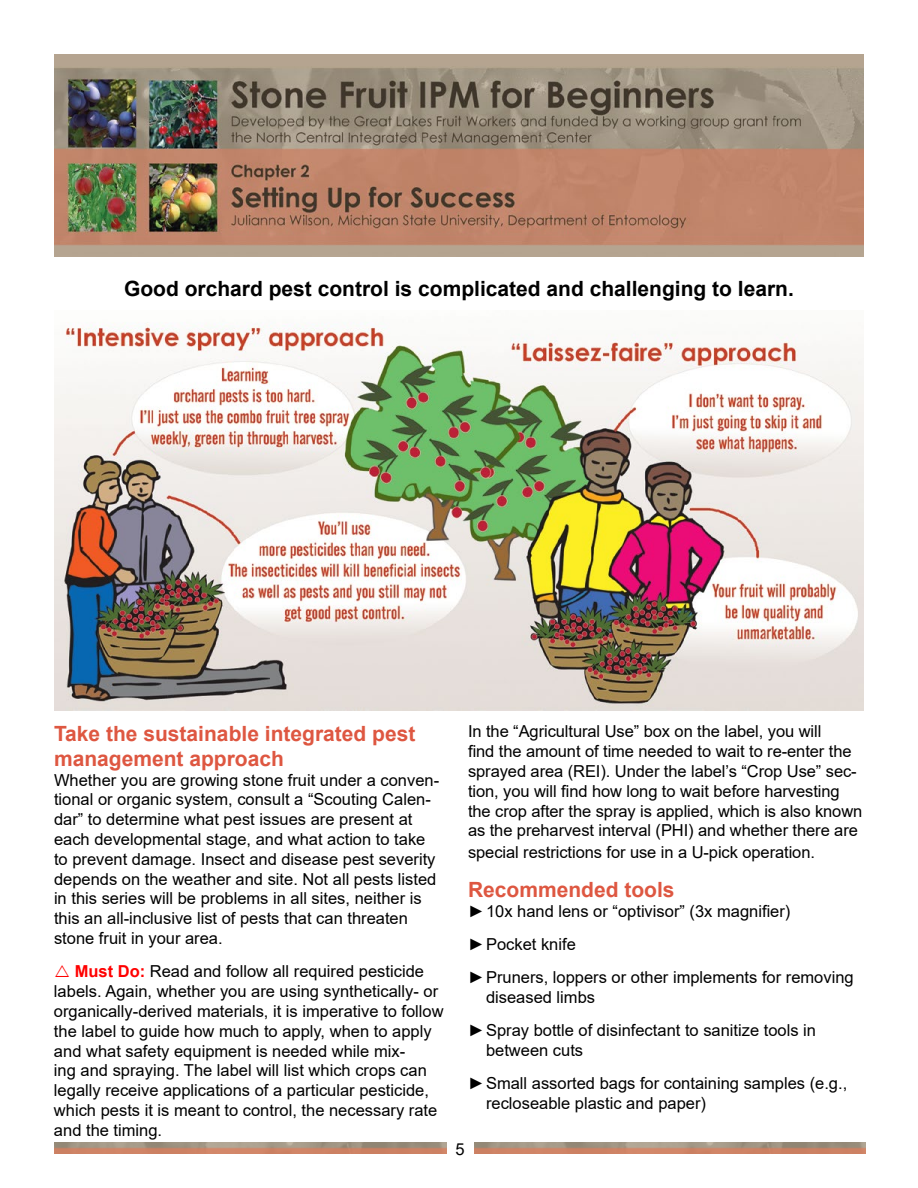
<style>
.page{position:relative;width:918px;height:1188px;background:#fff}
.page>*{position:absolute;margin:0;border:0;box-sizing:border-box;transform-origin:0 0}
.Subhead_-_Stone_frui{font:700 21px/25.2px "Arial";color:#de5741}
.Subhead_-_Stone_frui-2{font:700 21px "Arial";color:#000}
.Text_-_stone_fruit{font:16.5px/19.8px "Arial";color:#000}
.s1{font-weight:700;color:#f00}
</style>
<div class="page">
<img style="left:474px;top:1143px;width:391px;height:10px">
<img style="left:54px;top:54px;width:810px;height:202px">
<img style="left:54px;top:322px;width:810px;height:388px">
<img style="left:54px;top:1143px;width:392px;height:10px">
<p class="Subhead_-_Stone_frui-2" style="left:124px;top:274px;width:671px">Good orchard pest control is complicated and challenging to learn.</p>
<p class="Subhead_-_Stone_frui" style="left:54px;top:721px;width:363px">Take the sustainable integrated pest management approach</p>
<p class="Text_-_stone_fruit" style="left:54px;top:770px;width:387px">Whether you are growing stone fruit under a conven&shy;tional or organic system, consult a “Scouting Calen&shy;dar” to determine what pest issues are present at each developmental stage, and what action to take to prevent damage. Insect and disease pest severity depends on the weather and site. Not all pests listed in this series will be problems in all sites, neither is this an all-inclusive list of pests that can threaten stone fruit in your area.</p>
<p class="Text_-_stone_fruit" style="left:54px;top:962px;width:391px;text-indent:21px"><span class="s1">Must Do:</span> Read and follow all required pesticide labels. Again, whether you are using synthetically- or organically-derived materials, it is imperative to follow the label to guide how much to apply, when to apply and what safety equipment is needed while mix-<br>ing and spraying. The label will list which crops can legally receive applications of a particular pesticide, which pests it is meant to control, the necessary rate and the timing.</p>
<p class="Text_-_stone_fruit" style="left:468px;top:722px;width:396px">In the “Agricultural Use” box on the label, you will<br>find the amount of time needed to wait to re-enter the sprayed area (REI). Under the label’s “Crop Use” sec&shy;tion, you will find how long to wait before harvesting the crop after the spray is applied, which is also known as the preharvest interval (PHI) and whether there are</p>
<p class="Text_-_stone_fruit" style="left:468px;top:842px;width:349px">special restrictions for use in a U-pick operation.</p>
<p class="Subhead_-_Stone_frui" style="left:468px;top:877px;width:208px">Recommended tools</p>
<p class="Text_-_stone_fruit" style="left:468px;top:901px;width:324px">►10x hand lens or “optivisor” (3x magnifier)</p>
<p class="Text_-_stone_fruit" style="left:468px;top:934px;width:109px">►Pocket knife</p>
<p class="Text_-_stone_fruit" style="left:486px;top:967px;width:369px;text-indent:-18px">►Pruners, loppers or other implements for removing diseased limbs</p>
<p class="Text_-_stone_fruit" style="left:486px;top:1020px;width:332px;text-indent:-18px">►Spray bottle of disinfectant to sanitize tools in between cuts</p>
<p class="Text_-_stone_fruit" style="left:486px;top:1074px;width:363px;text-indent:-18px">►Small assorted bags for containing samples (e.g., recloseable plastic and paper)</p>
<p class="Text_-_stone_fruit" style="left:455px;top:1139px;width:11px">5</p>
</div>
